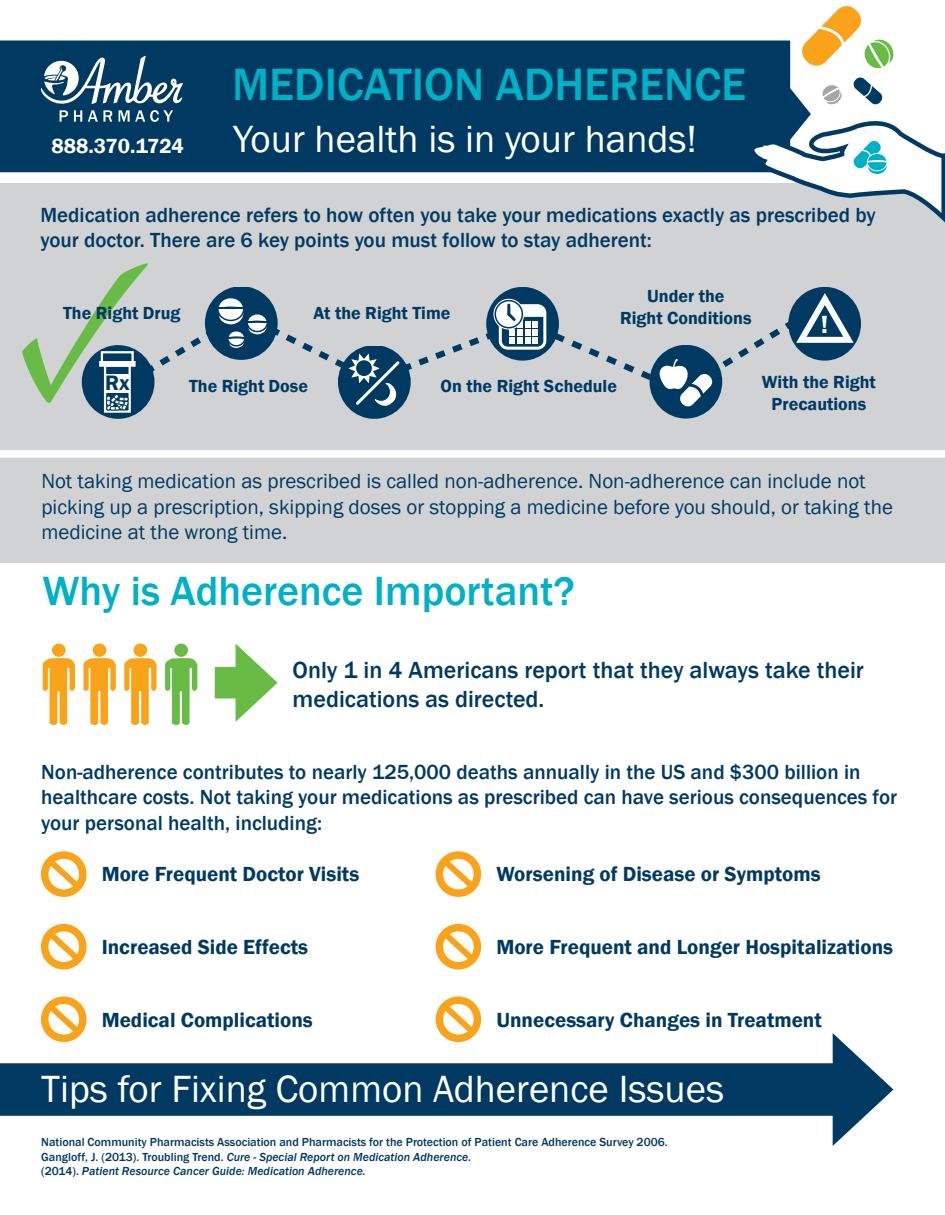
<style>
.page{position:relative;width:945px;height:1215px;background:#fff}
.page>*{position:absolute;margin:0;border:0;box-sizing:border-box;transform-origin:0 0}
.t1{font:207px "Minion Pro";color:#68bc45}
.t2{font:500 46.5px "Franklin Gothic";color:#00b0c5}
.t3{font:500 42px "Franklin Gothic";color:#00b0c5}
.t4{font:39px "Franklin Gothic";color:#fff}
.t5{font:600 25.5px "Franklin Gothic";color:#fff}
.t6{font:500 24px/28.8px "Franklin Gothic";color:#003a62}
.t7{font:600 21.6px "Franklin Gothic";color:#003a62}
.t8{font:500 21px/25.2px "Franklin Gothic";color:#003a62}
.t9{font:21px/25.2px "Franklin Gothic";color:#003a62}
.t10{font:600 21px "Franklin Gothic";color:#003a62}
.t11{font:600 21px "Franklin Gothic";color:#fff}
.t12{font:600 18px/21.6px "Franklin Gothic";color:#003a62;text-align:center}
.t13{font:italic 500 12px "Franklin Gothic";color:#003a62}
.t14{font:500 12px "Franklin Gothic";color:#003a62}
.s1{font-style:normal}
</style>
<div class="page">
<div style="left:0;top:183px;width:945px;height:379px;background:#d1d2d4"></div>
<div style="left:0;top:40px;width:811px;height:133px;background:#003a62"></div>
<svg style="left:41px;top:56px;width:142px;height:66px"></svg>
<svg style="left:801px;top:6px;width:93px;height:101px"></svg>
<svg style="left:747px;top:116px;width:198px;height:107px"></svg>
<div style="left:82px;top:345px;width:72px;height:74px;background:#003a62;border-radius:50%"></div>
<div style="left:104px;top:365px;width:27px;height:48px;background:#003a62;border:2px solid #fff"></div>
<svg style="left:99px;top:361px;width:37px;height:6px"></svg>
<div style="left:101px;top:351px;width:33px;height:12px;background:#003a62;border:2px solid #fff"></div>
<svg style="left:106px;top:394px;width:22px;height:17px"></svg>
<div style="left:105px;top:374px;width:25px;height:19px;background:#fff"></div>
<svg style="left:153px;top:287px;width:706px;height:132px"></svg>
<div style="left:0;top:1063px;width:850px;height:53px;background:#003a62"></div>
<svg style="left:833px;top:1033px;width:60px;height:113px"></svg>
<div style="left:0;top:450px;width:945px;height:8px;background:#fff"></div>
<svg style="left:43px;top:658px;width:32px;height:68px"></svg>
<div style="left:52px;top:644px;width:14px;height:13px;background:#f9a31b;border-radius:50%"></div>
<svg style="left:84px;top:658px;width:32px;height:68px"></svg>
<div style="left:93px;top:644px;width:13px;height:13px;background:#f9a31b;border-radius:50%"></div>
<svg style="left:124px;top:658px;width:33px;height:68px"></svg>
<div style="left:134px;top:644px;width:13px;height:13px;background:#f9a31b;border-radius:50%"></div>
<svg style="left:165px;top:658px;width:32px;height:68px"></svg>
<div style="left:174px;top:644px;width:14px;height:13px;background:#68bc45;border-radius:50%"></div>
<div style="left:215px;top:667px;width:35px;height:31px;background:#68bc45"></div>
<svg style="left:236px;top:644px;width:42px;height:78px"></svg>
<svg style="left:41px;top:852px;width:46px;height:44px"></svg>
<svg style="left:41px;top:924px;width:46px;height:44px"></svg>
<svg style="left:41px;top:997px;width:46px;height:44px"></svg>
<svg style="left:435px;top:852px;width:47px;height:44px"></svg>
<svg style="left:435px;top:924px;width:47px;height:44px"></svg>
<svg style="left:435px;top:997px;width:47px;height:44px"></svg>
<p class="t11" style="left:51px;top:134px;width:134px">888.370.1724</p>
<p class="t2" style="left:232px;top:56px;width:516px">MEDICATION ADHERENCE</p>
<p class="t4" style="left:233px;top:114px;width:466px">Your health is in your hands!</p>
<p class="t8" style="left:40px;top:202px;width:837px">Medication adherence refers to how often you take your medications exactly as prescribed by your doctor. There are 6 key points you must follow to stay adherent:</p>
<p class="t1" style="left:15px;top:186px;width:142px">✓</p>
<p class="t12" style="left:63px;top:303px;width:119px">The Right Drug</p>
<p class="t7" style="left:105px;top:370px;width:26px">Rx</p>
<p class="t12" style="left:313px;top:303px;width:139px">At the Right Time</p>
<p class="t12" style="left:620px;top:286px;width:133px">Under the<br>Right Conditions</p>
<p class="t12" style="left:189px;top:376px;width:120px">The Right Dose</p>
<p class="t12" style="left:441px;top:376px;width:178px">On the Right Schedule</p>
<p class="t5" style="left:821px;top:308px;width:9px">!</p>
<p class="t12" style="left:762px;top:371px;width:116px">With the Right<br>Precautions</p>
<p class="t9" style="left:41px;top:469px;width:853px">Not taking medication as prescribed is called non-adherence. Non-adherence can include not picking up a prescription, skipping doses or stopping a medicine before you should, or taking the medicine at the wrong time.</p>
<p class="t3" style="left:42px;top:565px;width:534px">Why is Adherence Important?</p>
<p class="t6" style="left:293px;top:656px;width:573px">Only 1 in 4 Americans report that they always take their medications as directed.</p>
<p class="t8" style="left:41px;top:760px;width:857px">Non-adherence contributes to nearly 125,000 deaths annually in the US and $300 billion in healthcare costs. Not taking your medications as prescribed can have serious consequences for your personal health, including:</p>
<p class="t10" style="left:102px;top:862px;width:259px">More Frequent Doctor Visits</p>
<p class="t10" style="left:496px;top:862px;width:326px">Worsening of Disease or Symptoms</p>
<p class="t10" style="left:102px;top:934px;width:208px">Increased Side Effects</p>
<p class="t10" style="left:496px;top:934px;width:398px">More Frequent and Longer Hospitalizations</p>
<p class="t10" style="left:102px;top:1007px;width:213px">Medical Complications</p>
<p class="t10" style="left:496px;top:1007px;width:327px">Unnecessary Changes in Treatment</p>
<p class="t4" style="left:41px;top:1065px;width:684px">Tips for Fixing Common Adherence Issues</p>
<p class="t14" style="left:41px;top:1135px;width:628px">National Community Pharmacists Association and Pharmacists for the Protection of Patient Care Adherence Survey 2006.</p>
<p class="t13" style="left:41px;top:1149px;width:432px"><span class="s1">Gangloff, J. (2013). Troubling Trend.</span> Cure - Special Report on Medication Adherence.</p>
<p class="t13" style="left:41px;top:1164px;width:326px"><span class="s1">(2014).</span> Patient Resource Cancer Guide: Medication Adherence.</p>
</div>
